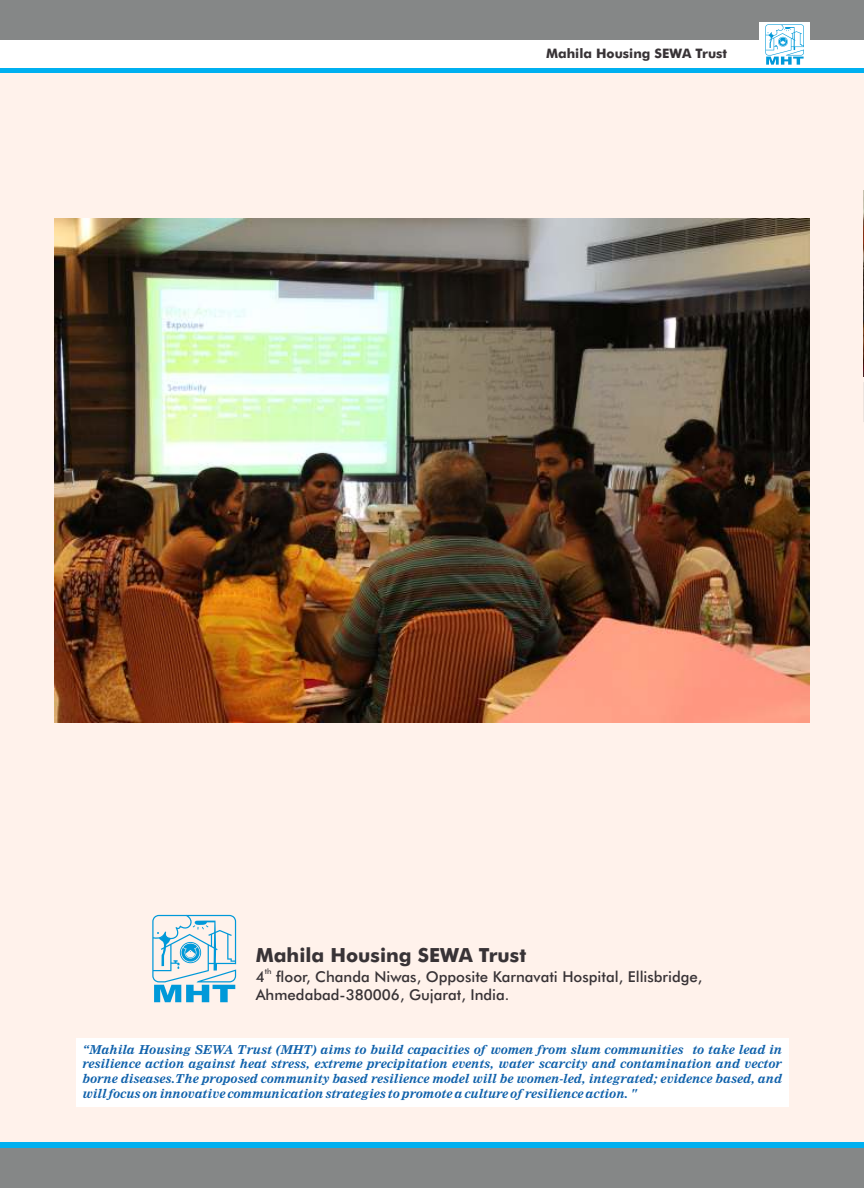
<style>
.page{position:relative;width:864px;height:1188px;background:#fff2eb}
.page>*{position:absolute;margin:0;border:0;box-sizing:border-box;transform-origin:0 0}
.t1{font:700 19.5px "Futura BT";color:#383336}
.t2{font:500 15px/18px "Futura BT";color:#383336}
.t3{font:700 13.05px "Futura BT";color:#383336}
.t4{font:italic 700 12px/14.7px "Nimrod MT Std";color:#0f61ab;text-align:justify}
.t5{font:500 7.5px "Futura BT";color:#383336}
</style>
<div class="page">
<svg style="left:152px;top:915px;width:84px;height:87px"></svg>
<div style="left:0;top:0;width:864px;height:40px;background:#858787"></div>
<div style="left:0;top:68px;width:864px;height:5px;background:#00b0f0"></div>
<div style="left:0;top:40px;width:864px;height:28px;background:#fff"></div>
<div style="left:759px;top:23px;width:51px;height:43px;background:#fff"></div>
<svg style="left:765px;top:24px;width:39px;height:41px"></svg>
<hr style="left:863px;top:0;width:1px;height:1188px;background:#fff2eb">
<hr style="left:863px;top:145px;width:1px;height:40px;background:#858787">
<svg style="left:863px;top:382px;width:1px;height:40px"></svg>
<img style="left:863px;top:191px;width:1px;height:186px">
<svg style="left:0;top:1142px;width:864px;height:46px;background:#738c94"></svg>
<img style="left:54px;top:219px;width:756px;height:504px">
<div style="left:76px;top:1038px;width:713px;height:69px;background:#fff"></div>
<p class="t3" style="left:546px;top:49px;width:183px">Mahila Housing SEWA Trust</p>
<h1 class="t1" style="left:256px;top:947px;width:272px">Mahila Housing SEWA Trust</h1>
<p class="t5" style="left:265px;top:968px;width:8px">th</p>
<p class="t2" style="left:256px;top:969px;width:448px">4 floor, Chanda Niwas, Opposite Karnavati Hospital, Ellisbridge,<br>Ahmedabad-380006, Gujarat, India.</p>
<p class="t4" style="left:82px;top:1043px;width:701px">“Mahila Housing SEWA Trust (MHT) aims to build capacities of women from slum communities to take lead in resilience action against heat stress, extreme precipitation events, water scarcity and contamination and vector borne diseases.The proposed community based resilience model will be women-led, integrated; evidence based, and will focus on innovative communication strategies to promote a culture of resilience action. "</p>
</div>
